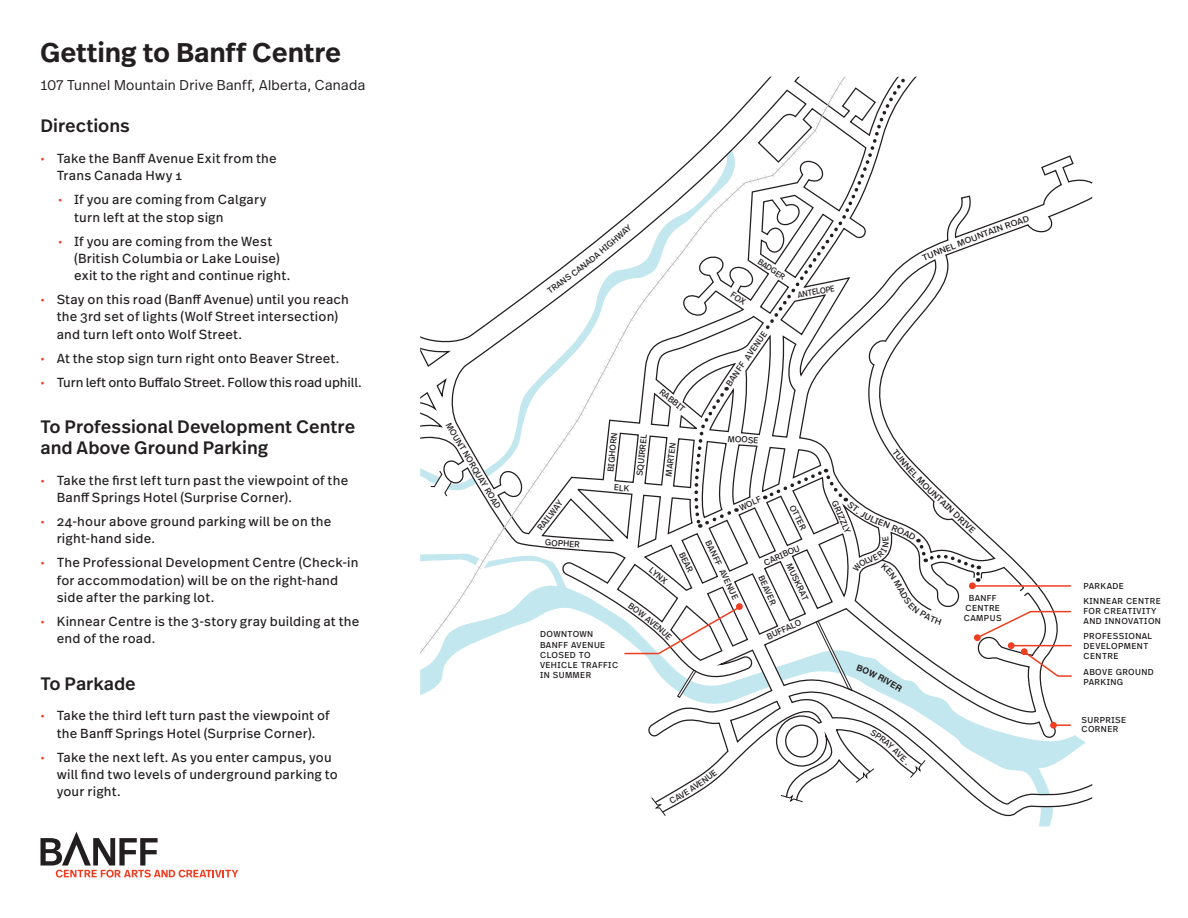
<style>
.page{position:relative;width:1188px;height:918px;background:#fff}
.page>*{position:absolute;margin:0;border:0;box-sizing:border-box;transform-origin:0 0}
.t1{font:600 27px "Real Head Pro";letter-spacing:.02em;color:#231f20}
.t2{font:500 18px/21px "Real Text Pro";color:#231f20}
.t3{font:300 14.25px "Real Head Pro";letter-spacing:.025em;color:#231f20}
.t4{font:13.2px/17.2px "Real Text Pro";letter-spacing:.015em;color:#231f20}
.t5{font:13.2px "Real Text Pro";letter-spacing:-.015em;color:#231f20}
.address{font:8.7px/10.2px "Real Text OT";letter-spacing:.05em;color:#231f20}
.t6{font:8.55px "Real Text OT";color:#231f20}
.t7{font:8.55px "Real Text OT";color:#231f20;scale:1.08 1}
.t8{font:8.55px "Real Text OT";color:#231f20;scale:.92 1}
.t9{font:8.25px "Real Text OT";color:#231f20}
.s1{color:#ef3e22}
</style>
<div class="page">
<svg style="left:1039px;top:819px;width:13px;height:7px"></svg>
<svg style="left:420px;top:84px;width:672px;height:709px"></svg>
<svg style="left:780px;top:793px;width:23px;height:10px"></svg>
<svg style="left:763px;top:77px;width:329px;height:255px"></svg>
<svg style="left:689px;top:387px;width:48px;height:141px"></svg>
<svg style="left:1057px;top:724px;width:13px;height:2px"></svg>
<div style="left:1050px;top:722px;width:7px;height:7px;background:#ef3e22;border-radius:50%"></div>
<svg style="left:40px;top:832px;width:198px;height:46px"></svg>
<svg style="left:730px;top:292px;width:17px;height:13px"></svg>
<svg style="left:922px;top:251px;width:12px;height:10px"></svg>
<svg style="left:1010px;top:215px;width:19px;height:12px"></svg>
<svg style="left:615px;top:484px;width:15px;height:7px"></svg>
<svg style="left:564px;top:246px;width:43px;height:35px"></svg>
<svg style="left:621px;top:224px;width:11px;height:11px"></svg>
<svg style="left:623px;top:602px;width:119px;height:53px"></svg>
<svg style="left:855px;top:729px;width:71px;height:55px"></svg>
<svg style="left:650px;top:769px;width:67px;height:47px"></svg>
<svg style="left:765px;top:448px;width:308px;height:244px"></svg>
<p class="t1" style="left:40px;top:33px;width:302px">Getting to Banff Centre</p>
<p class="t3" style="left:40px;top:75px;width:326px">107 Tunnel Mountain Drive Banff, Alberta, Canada</p>
<p class="t2" style="left:40px;top:115px;width:91px">Directions</p>
<p class="t4" style="left:57px;top:150px;width:222px;text-indent:-16px"><span class="s1">•</span> Take the Banff Avenue Exit from the<br>Trans Canada Hwy 1</p>
<p class="t4" style="left:74px;top:191px;width:194px;text-indent:-16px"><span class="s1">•</span> If you are coming from Calgary turn left at the stop sign</p>
<p class="t4" style="left:74px;top:232px;width:218px;text-indent:-16px"><span class="s1">•</span> If you are coming from the West (British Columbia or Lake Louise) exit to the right and continue right.</p>
<p class="t4" style="left:57px;top:291px;width:294px;text-indent:-16px"><span class="s1">•</span> Stay on this road (Banff Avenue) until you reach the 3rd set of lights (Wolf Street intersection) and turn left onto Wolf Street.</p>
<p class="t4" style="left:40px;top:349px;width:301px"><span class="s1">•</span> At the stop sign turn right onto Beaver Street.</p>
<p class="t5" style="left:40px;top:373px;width:323px"><span class="s1">•</span> Turn left onto Buffalo Street. Follow this road uphill.</p>
<p class="t2" style="left:40px;top:416px;width:316px">To Professional Development Centre and Above Ground Parking</p>
<p class="t4" style="left:57px;top:471px;width:293px;text-indent:-16px"><span class="s1">•</span> Take the first left turn past the viewpoint of the<br>Banff Springs Hotel (Surprise Corner).</p>
<p class="t4" style="left:57px;top:513px;width:276px;text-indent:-16px"><span class="s1">•</span> 24-hour above ground parking will be on the right-hand side.</p>
<p class="t4" style="left:57px;top:554px;width:303px;text-indent:-16px"><span class="s1">•</span> The Professional Development Centre (Check-in for accommodation) will be on the right-hand side after the parking lot.</p>
<p class="t4" style="left:57px;top:612px;width:304px;text-indent:-16px"><span class="s1">•</span> Kinnear Centre is the 3-story gray building at the end of the road.</p>
<p class="t2" style="left:40px;top:672px;width:97px">To Parkade</p>
<p class="t4" style="left:40px;top:707px;width:290px;text-align:center"><span class="s1">•</span> Take the third left turn past the viewpoint of the Banff Springs Hotel (Surprise Corner).</p>
<p class="t4" style="left:57px;top:748px;width:283px;text-indent:-16px"><span class="s1">•</span> Take the next left. As you enter campus, you will find two levels of underground parking to your right.</p>
<p class="t6" style="left:453px;top:421px;width:100px;rotate:59deg">MOUNT NORQUAY ROAD</p>
<p class="t6" style="left:545px;top:288px;width:23px;rotate:-36deg">TRAN</p>
<p class="t6" style="left:602px;top:244px;width:24px;rotate:-40deg">IGHW</p>
<p class="t6" style="left:535px;top:526px;width:37px;rotate:-52deg">RAILWAY</p>
<p class="t6" style="left:664px;top:386px;width:32px;rotate:40deg">RABBIT</p>
<p class="t6" style="left:605px;top:471px;width:41px;rotate:-84deg">BIGHORN</p>
<p class="t6" style="left:634px;top:475px;width:43px;rotate:-84deg">SQUIRREL</p>
<p class="t6" style="left:663px;top:475px;width:35px;rotate:-82deg">MARTEN</p>
<p class="t9" style="left:761px;top:256px;width:33px;rotate:34deg">BADGER</p>
<p class="t8" style="left:797px;top:290px;width:42px;rotate:-11deg">ANTELOPE</p>
<p class="t6" style="left:724px;top:382px;width:66px;rotate:-55deg">BANFF AVENUE</p>
<p class="t6" style="left:728px;top:433px;width:32px;rotate:4deg">MOOSE</p>
<p class="t6" style="left:738px;top:503px;width:25px;rotate:-24deg">WOLF</p>
<p class="t6" style="left:797px;top:503px;width:28px;rotate:63deg">OTTER</p>
<p class="t6" style="left:839px;top:499px;width:32px;rotate:66deg">GRIZZL</p>
<p class="t7" style="left:986px;top:228px;width:24px;rotate:-20deg">AIN R</p>
<p class="t7" style="left:932px;top:249px;width:56px;rotate:-21deg">NNEL MOUNT</p>
<p class="t7" style="left:927px;top:480px;width:66px;rotate:44deg">OUNTAIN DRIVE</p>
<p class="t6" style="left:545px;top:537px;width:36px;rotate:4deg">GOPHER</p>
<p class="t6" style="left:712px;top:538px;width:66px;rotate:64deg">BANFF AVENUE</p>
<p class="t6" style="left:762px;top:558px;width:40px;rotate:-23deg">CARIBOU</p>
<p class="t6" style="left:686px;top:550px;width:23px;rotate:65deg">BEAR</p>
<p class="t6" style="left:794px;top:562px;width:41px;rotate:65deg">MUSKRAT</p>
<p class="t6" style="left:654px;top:565px;width:22px;rotate:40deg">LYNX</p>
<p class="t6" style="left:766px;top:574px;width:33px;rotate:65deg">BEAVER</p>
<p class="address" style="left:1083px;top:581px;width:42px">PARKADE</p>
<p class="address" style="left:964px;top:593px;width:39px;text-align:center">BANFF<br>CENTRE<br>CAMPUS</p>
<p class="address" style="left:1083px;top:596px;width:79px">KINNEAR CENTRE<br>FOR CREATIVITY<br>AND INNOVATION</p>
<p class="t6" style="left:765px;top:632px;width:38px;rotate:-24deg">BUFFALO</p>
<p class="address" style="left:540px;top:629px;width:80px">DOWNTOWN<br>BANFF AVENUE<br>CLOSED TO<br>VEHICLE TRAFFIC<br>IN SUMMER</p>
<p class="address" style="left:1083px;top:631px;width:70px">PROFESSIONAL<br>DEVELOPMENT<br>CENTRE</p>
<p class="address" style="left:1083px;top:667px;width:72px">ABOVE GROUND<br>PARKING</p>
<p class="address" style="left:1082px;top:716px;width:46px;line-height:8.7px">SURPRISE<br>CORNER</p>
</div>
